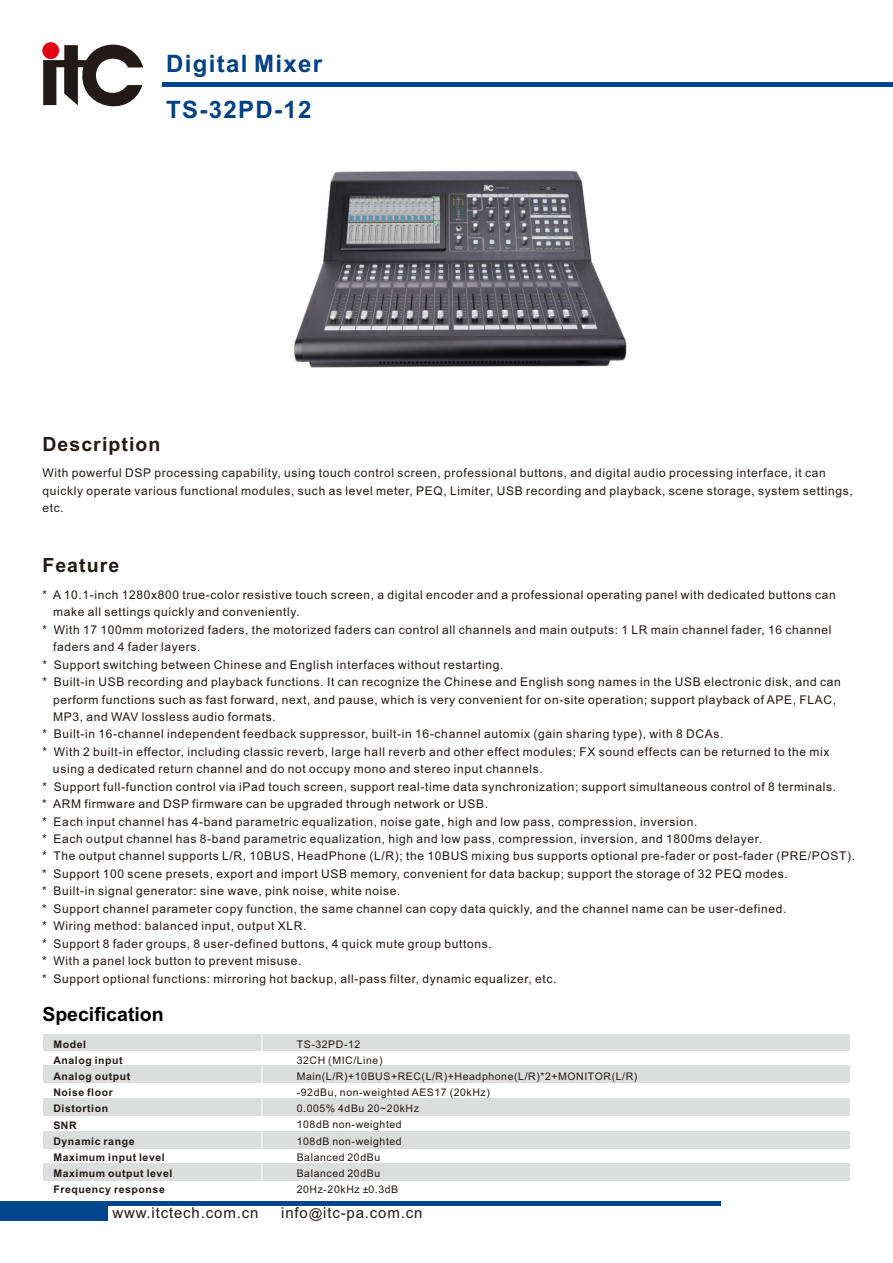
<style>
.page{position:relative;width:893px;height:1263px;background:#fff}
.page>*{position:absolute;margin:0;border:0;box-sizing:border-box;transform-origin:0 0}
.t1{font:700 24px "Arial";letter-spacing:.055em;color:#004184}
.t2{font:700 19.5px "Arial";letter-spacing:.055em;color:#231916}
.t3{font:700 19.5px "Arial";color:#000}
.t4{font:15px "Arial";letter-spacing:.055em;color:#231916}
.t5{font:12px/17.4px "Arial";letter-spacing:.055em;color:#231916}
.t6{font:10.5px/16.2px "Arial";letter-spacing:.055em;color:#231916}
.t7{font:700 10.5px/16.2px "Arial";letter-spacing:.055em;color:#231916}
.s1{font-size:13.5px}
</style>
<div class="page">
<hr style="left:0;top:1202px;width:720px;height:4px;background:#00468e">
<div style="left:0;top:1202px;width:108px;height:18px;background:#00468e"></div>
<hr style="left:163px;top:82px;width:730px;height:4px;background:#00468e">
<svg style="left:43px;top:42px;width:100px;height:65px"></svg>
<div style="left:44px;top:1098px;width:806px;height:18px;background:#dcdddd"></div>
<div style="left:44px;top:1034px;width:806px;height:17px;background:#dcdddd"></div>
<div style="left:44px;top:1065px;width:806px;height:18px;background:#dcdddd"></div>
<div style="left:44px;top:1131px;width:806px;height:18px;background:#dcdddd"></div>
<div style="left:44px;top:1163px;width:806px;height:18px;background:#dcdddd"></div>
<hr style="left:261px;top:1032px;width:2px;height:161px;background:#fff">
<img style="left:294px;top:170px;width:333px;height:198px">
<h1 class="t1" style="left:166px;top:54px;width:158px">Digital Mixer</h1>
<h1 class="t1" style="left:166px;top:101px;width:147px">TS-32PD-12</h1>
<h2 class="t2" style="left:42px;top:436px;width:120px">Description</h2>
<p class="t5" style="left:42px;top:465px;width:812px">With powerful DSP processing capability, using touch control screen, professional buttons, and digital audio processing interface, it can quickly operate various functional modules, such as level meter, PEQ, Limiter, USB recording and playback, scene storage, system settings, etc.</p>
<h2 class="t2" style="left:42px;top:558px;width:78px">Feature</h2>
<p class="t5" style="left:43px;top:587px;width:795px">* A 10.1-inch 1280x800 true-color resistive touch screen, a digital encoder and a professional operating panel with dedicated buttons can</p>
<p class="t5" style="left:53px;top:605px;width:248px">make all settings quickly and conveniently.</p>
<p class="t5" style="left:42px;top:622px;width:791px">* With 17 100mm motorized faders, the motorized faders can control all channels and main outputs: 1 LR main channel fader, 16 channel</p>
<p class="t5" style="left:53px;top:639px;width:149px">faders and 4 fader layers.</p>
<p class="t5" style="left:42px;top:657px;width:462px">* Support switching between Chinese and English interfaces without restarting.</p>
<p class="t5" style="left:42px;top:674px;width:800px">* Built-in USB recording and playback functions. It can recognize the Chinese and English song names in the USB electronic disk, and can</p>
<p class="t5" style="left:53px;top:692px;width:785px">perform functions such as fast forward, next, and pause, which is very convenient for on-site operation; support playback of APE, FLAC,</p>
<p class="t5" style="left:53px;top:709px;width:224px">MP3, and WAV lossless audio formats.</p>
<p class="t5" style="left:42px;top:727px;width:683px">* Built-in 16-channel independent feedback suppressor, built-in 16-channel automix (gain sharing type), with 8 DCAs.</p>
<p class="t5" style="left:42px;top:744px;width:789px">* With 2 built-in effector, including classic reverb, large hall reverb and other effect modules; FX sound effects can be returned to the mix</p>
<p class="t5" style="left:53px;top:761px;width:491px">using a dedicated return channel and do not occupy mono and stereo input channels.</p>
<p class="t5" style="left:42px;top:779px;width:795px">* Support full-function control via iPad touch screen, support real-time data synchronization; support simultaneous control of 8 terminals.</p>
<p class="t5" style="left:42px;top:796px;width:447px">* ARM firmware and DSP firmware can be upgraded through network or USB.</p>
<p class="t5" style="left:42px;top:814px;width:657px">* Each input channel has 4-band parametric equalization, noise gate, high and low pass, compression, inversion.</p>
<p class="t5" style="left:42px;top:831px;width:721px">* Each output channel has 8-band parametric equalization, high and low pass, compression, inversion, and 1800ms delayer.</p>
<p class="t5" style="left:42px;top:849px;width:814px">* The output channel supports L/R, 10BUS, HeadPhone (L/R); the 10BUS mixing bus supports optional pre-fader or post-fader (PRE/POST).</p>
<p class="t5" style="left:42px;top:866px;width:747px">* Support 100 scene presets, export and import USB memory, convenient for data backup; support the storage of 32 PEQ modes.</p>
<p class="t5" style="left:42px;top:883px;width:360px">* Built-in signal generator: sine wave, pink noise, white noise.</p>
<p class="t5" style="left:42px;top:901px;width:746px">* Support channel parameter copy function, the same channel can copy data quickly, and the channel name can be user-defined.</p>
<p class="t5" style="left:42px;top:918px;width:266px">* Wiring method: balanced input, output XLR.</p>
<p class="t5" style="left:42px;top:936px;width:451px">* Support 8 fader groups, 8 user-defined buttons, 4 quick mute group buttons.</p>
<p class="t5" style="left:42px;top:953px;width:261px">* With a panel lock button to prevent misuse.</p>
<p class="t5" style="left:42px;top:971px;width:516px">* Support optional functions: mirroring hot backup, all-pass filter, dynamic equalizer, etc.</p>
<h2 class="t3" style="left:42px;top:1007px;width:123px">Specification</h2>
<p class="t7" style="left:53px;top:1037px;width:121px">Model<br>Analog input<br>Analog output<br>Noise floor<br>Distortion<br>SNR<br>Dynamic range<br>Maximum input level<br>Maximum output level<br>Frequency response</p>
<p class="t6" style="left:297px;top:1037px;width:342px">TS-32PD-12<br>32CH (MIC/Line)<br>Main(L/R)+10BUS+REC(L/R)+Headphone(L/R)*2+MONITOR(L/R) -92dBu, non-weighted AES17 (20kHz)<br>0.005% 4dBu 20~20kHz<br>108dB non-weighted<br>108dB non-weighted<br>Balanced 20dBu<br>Balanced 20dBu<br>20Hz-20kHz ±0.3dB</p>
<p class="t4" style="left:112px;top:1207px;width:147px">www.itctech.com.cn</p>
<p class="t4" style="left:281px;top:1207px;width:143px">info<span class="s1">@</span>itc-pa.com.cn</p>
</div>
